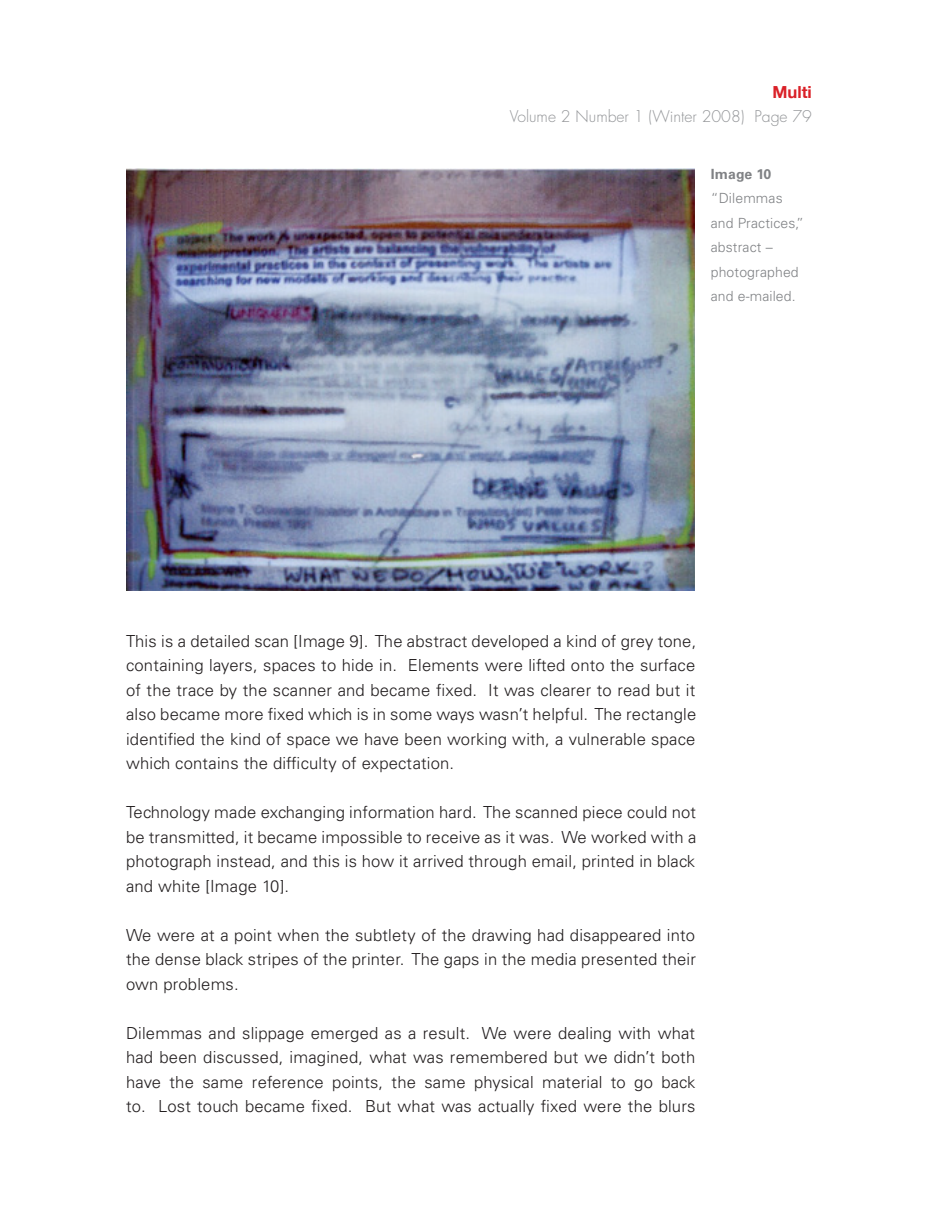
<style>
.page{position:relative;width:938px;height:1220px;background:#fff}
.page>*{position:absolute;margin:0;border:0;box-sizing:border-box;transform-origin:0 0}
.t1{font:300 16.62px/24.5px "Univers LT Std";letter-spacing:.01em;color:#231f20;text-align:justify}
.t2{font:700 16.62px "Helvetica Neue";color:#da2128}
.t3{font:300 15.75px "Futura";color:#939598}
.t4{font:300 14px/24.5px "Univers LT Std";letter-spacing:.01em;color:#808285}
.t5{font:700 14px "Univers LT Std";letter-spacing:.01em;color:#808285}
</style>
<div class="page">
<img style="left:126px;top:168px;width:569px;height:423px">
<p class="t2" style="left:772px;top:82px;width:41px">!"#$%</p>
<p class="t3" style="left:510px;top:107px;width:304px">Volume 2 Number 1 (Winter 2008) Page 79</p>
<p class="t5" style="left:710px;top:165px;width:62px">Image 10</p>
<p class="t4" style="left:710px;top:186px;width:95px">“Dilemmas and Practices,” abstract – photographed and e-mailed.</p>
<p class="t1" style="left:126px;top:628px;width:571px">This is a detailed scan [Image 9]. The abstract developed a kind of grey tone, containing layers, spaces to hide in. Elements were lifted onto the surface of the trace by the scanner and became fixed. It was clearer to read but it also became more fixed which is in some ways wasn’t helpful. The rectangle identified the kind of space we have been working with, a vulnerable space which contains the difficulty of expectation.</p>
<p class="t1" style="left:126px;top:800px;width:571px">Technology made exchanging information hard. The scanned piece could not be transmitted, it became impossible to receive as it was. We worked with a photograph instead, and this is how it arrived through email, printed in black and white [Image 10].</p>
<p class="t1" style="left:126px;top:922px;width:571px">We were at a point when the subtlety of the drawing had disappeared into the dense black stripes of the printer. The gaps in the media presented their own problems.</p>
<p class="t1" style="left:126px;top:1020px;width:570px">Dilemmas and slippage emerged as a result. We were dealing with what had been discussed, imagined, what was remembered but we didn’t both have the same reference points, the same physical material to go back to. Lost touch became fixed. But what was actually fixed were the blurs</p>
</div>
